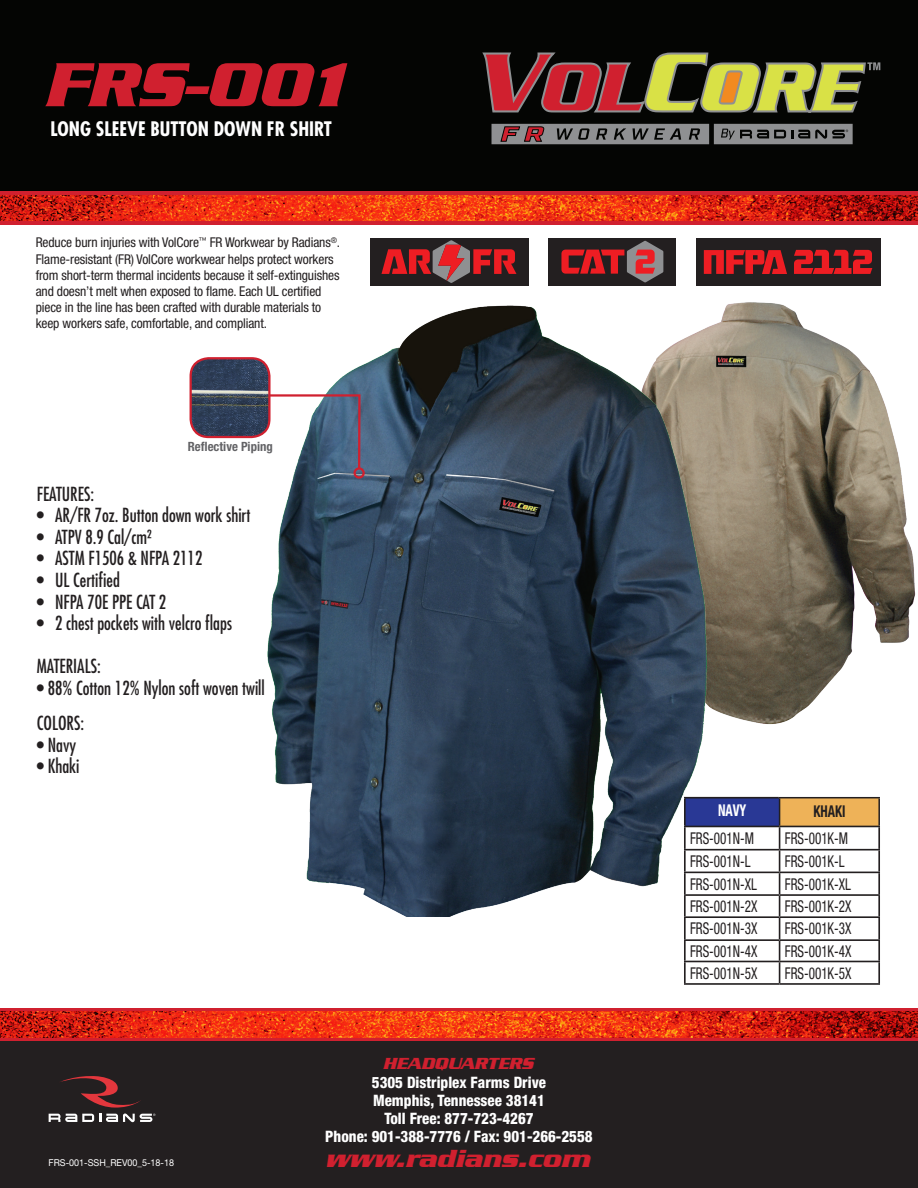
<style>
.page{position:relative;width:918px;height:1188px;background:#fff}
.page>*{position:absolute;margin:0;border:0;box-sizing:border-box;transform-origin:0 0}
.t1{font:italic 700 64.5px "Serpentine D";color:#d0202f}
.t2{font:italic 700 25.5px "Serpentine D";color:#d0202f}
.t3{font:700 condensed 19.5px "Futura";color:#fff}
.t4{font:condensed 18.9px/35.1px "Futura";color:#231f20;scale:.95 1}
.t5{font:italic 700 16.5px "Serpentine D";color:#d0202f}
.t6{font:condensed 16.35px "Helvetica Neue LT Std";color:#231f20;scale:.81 1}
.t7{font:700 condensed 16.35px "Helvetica Neue LT Std";color:#231f20;scale:.81 1}
.t8{font:700 condensed 16.35px "Helvetica Neue LT Std";color:#fff;scale:.81 1}
.t9{font:800 condensed 15.75px/18px "Helvetica Neue LT Std";color:#fff;text-align:center;scale:.95 1}
.t10{font:condensed 13.5px/16.2px "Helvetica Neue LT Std";letter-spacing:-.01em;color:#231f20}
.t11{font:700 condensed 12.75px "Helvetica Neue LT Std";color:#636366}
.t12{font:9.45px "Helvetica Neue LT Std";color:#fff;scale:.95 1}
</style>
<div class="page">
<div style="left:0;top:1041px;width:918px;height:147px;background:#231f20"></div>
<div style="left:0;top:0;width:918px;height:208px;background:#040503"></div>
<svg style="left:59px;top:1074px;width:82px;height:34px;background:#452325"></svg>
<svg style="left:49px;top:1114px;width:106px;height:8px"></svg>
<svg style="left:0;top:1011px;width:918px;height:27px;background:#dd2f11"></svg>
<svg style="left:0;top:194px;width:918px;height:27px;background:#dc2f12"></svg>
<hr style="left:0;top:1008px;width:918px;height:3px;background:#d0202f">
<hr style="left:0;top:191px;width:918px;height:3px;background:#d0202f">
<hr style="left:0;top:1038px;width:918px;height:3px;background:#d0202f">
<hr style="left:0;top:221px;width:918px;height:3px;background:#d0202f">
<div style="left:685px;top:798px;width:95px;height:28px;background:#293895"></div>
<div style="left:780px;top:798px;width:99px;height:28px;background:#eeb258"></div>
<hr style="left:684px;top:797px;width:95px;height:2px;background:#231f20">
<hr style="left:684px;top:826px;width:96px;height:1px;background:#231f20">
<hr style="left:780px;top:826px;width:100px;height:1px;background:#231f20">
<hr style="left:878px;top:827px;width:2px;height:22px;background:#231f20">
<hr style="left:684px;top:849px;width:96px;height:2px;background:#231f20">
<hr style="left:780px;top:849px;width:100px;height:2px;background:#231f20">
<hr style="left:878px;top:851px;width:2px;height:21px;background:#231f20">
<hr style="left:684px;top:872px;width:96px;height:1px;background:#231f20">
<hr style="left:780px;top:872px;width:100px;height:1px;background:#231f20">
<hr style="left:878px;top:873px;width:2px;height:21px;background:#231f20">
<hr style="left:684px;top:894px;width:96px;height:2px;background:#231f20">
<hr style="left:780px;top:894px;width:100px;height:2px;background:#231f20">
<hr style="left:878px;top:896px;width:2px;height:20px;background:#231f20">
<hr style="left:684px;top:916px;width:96px;height:2px;background:#231f20">
<hr style="left:684px;top:918px;width:2px;height:21px;background:#231f20">
<hr style="left:780px;top:916px;width:100px;height:2px;background:#231f20">
<hr style="left:878px;top:918px;width:2px;height:21px;background:#231f20">
<hr style="left:684px;top:939px;width:96px;height:2px;background:#231f20">
<hr style="left:684px;top:941px;width:2px;height:20px;background:#231f20">
<hr style="left:780px;top:939px;width:100px;height:2px;background:#231f20">
<hr style="left:878px;top:941px;width:2px;height:20px;background:#231f20">
<hr style="left:684px;top:961px;width:96px;height:1px;background:#231f20">
<hr style="left:684px;top:962px;width:2px;height:21px;background:#231f20">
<hr style="left:780px;top:961px;width:100px;height:1px;background:#231f20">
<hr style="left:878px;top:962px;width:2px;height:21px;background:#231f20">
<hr style="left:684px;top:983px;width:96px;height:2px;background:#231f20">
<hr style="left:780px;top:983px;width:100px;height:2px;background:#231f20">
<hr style="left:779px;top:797px;width:101px;height:1px;background:#231f20">
<svg style="left:779px;top:798px;width:1px;height:185px"></svg>
<hr style="left:878px;top:798px;width:2px;height:28px;background:#231f20">
<svg style="left:482px;top:52px;width:398px;height:61px"></svg>
<div style="left:714px;top:124px;width:139px;height:20px;background:#8f9092"></div>
<svg style="left:721px;top:129px;width:127px;height:11px"></svg>
<svg style="left:492px;top:124px;width:217px;height:20px;background:#7b7375"></svg>
<img style="left:735px;top:285px;width:181px;height:439px">
<img style="left:257px;top:285px;width:478px;height:632px">
<div style="left:696px;top:238px;width:184px;height:47px;background:#231f20"></div>
<svg style="left:794px;top:250px;width:78px;height:24px"></svg>
<svg style="left:704px;top:250px;width:83px;height:24px"></svg>
<div style="left:549px;top:238px;width:127px;height:47px;background:#231f20"></div>
<svg style="left:561px;top:241px;width:102px;height:42px"></svg>
<div style="left:370px;top:238px;width:159px;height:47px;background:#231f20"></div>
<svg style="left:382px;top:240px;width:134px;height:43px"></svg>
<svg style="left:201px;top:393px;width:161px;height:78px"></svg>
<div style="left:354px;top:467px;width:11px;height:12px;border:2px solid #d0202f;border-radius:50%"></div>
<img style="left:191px;top:358px;width:78px;height:79px">
<div style="left:190px;top:357px;width:81px;height:81px;border:2px solid #d0202f;border-radius:18px"></div>
<h1 class="t1" style="left:47px;top:48px;width:312px">FRS-001</h1>
<h3 class="t3" style="left:50px;top:116px;width:283px">LONG SLEEVE BUTTON DOWN FR SHIRT</h3>
<p class="t10" style="left:36px;top:234px;width:306px">Reduce burn injuries with VolCore<sup>™</sup> FR Workwear by Radians<sup>®</sup>.<br>Flame-resistant (FR) VolCore workwear helps protect workers from short-term thermal incidents because it self-extinguishes and doesn’t melt when exposed to flame. Each UL certified piece in the line has been crafted with durable materials to keep workers safe, comfortable, and compliant.</p>
<p class="t11" style="left:188px;top:439px;width:86px">Reflective Piping</p>
<h3 class="t4" style="left:37px;top:476px;width:62px">FEATURES:</h3>
<h3 class="t4" style="left:37px;top:497px;width:226px">• AR/FR 7oz. Button down work shirt</h3>
<h3 class="t4" style="left:37px;top:519px;width:122px">• ATPV 8.9 Cal/cm²</h3>
<h3 class="t4" style="left:37px;top:540px;width:176px">• ASTM F1506 &amp; NFPA 2112</h3>
<h3 class="t4" style="left:37px;top:562px;width:89px">• UL Certified</h3>
<h3 class="t4" style="left:37px;top:584px;width:138px">• NFPA 70E PPE CAT 2</h3>
<h3 class="t4" style="left:37px;top:605px;width:207px">• 2 chest pockets with velcro flaps</h3>
<h3 class="t4" style="left:37px;top:648px;width:69px">MATERIALS:</h3>
<h3 class="t4" style="left:37px;top:670px;width:241px">• 88% Cotton 12% Nylon soft woven twill<br>COLORS:</h3>
<h3 class="t4" style="left:37px;top:727px;width:43px">• Navy</h3>
<h3 class="t4" style="left:37px;top:748px;width:46px">• Khaki</h3>
<p class="t12" style="left:49px;top:1157px;width:134px">FRS-001-SSH_REV00_5-18-18</p>
<p class="t5" style="left:384px;top:1054px;width:152px">HEADQUARTERS</p>
<p class="t9" style="left:325px;top:1073px;width:283px">5305 Distriplex Farms Drive<br>Memphis, Tennessee 38141<br>Toll Free: 877-723-4267<br>Phone: 901-388-7776 / Fax: 901-266-2558</p>
<h2 class="t2" style="left:327px;top:1144px;width:266px">www.radians.com</h2>
<p class="t8" style="left:718px;top:800px;width:37px">NAVY</p>
<p class="t7" style="left:813px;top:801px;width:41px">KHAKI</p>
<p class="t6" style="left:690px;top:829px;width:80px">FRS-001N-M</p>
<p class="t6" style="left:785px;top:829px;width:80px">FRS-001K-M</p>
<p class="t6" style="left:690px;top:852px;width:76px">FRS-001N-L</p>
<p class="t6" style="left:785px;top:852px;width:75px">FRS-001K-L</p>
<p class="t6" style="left:690px;top:874px;width:84px">FRS-001N-XL</p>
<p class="t6" style="left:785px;top:874px;width:83px">FRS-001K-XL</p>
<p class="t6" style="left:690px;top:897px;width:85px">FRS-001N-2X</p>
<p class="t6" style="left:785px;top:897px;width:84px">FRS-001K-2X</p>
<p class="t6" style="left:690px;top:919px;width:85px">FRS-001N-3X</p>
<p class="t6" style="left:785px;top:919px;width:84px">FRS-001K-3X</p>
<p class="t6" style="left:690px;top:941px;width:85px">FRS-001N-4X</p>
<p class="t6" style="left:785px;top:941px;width:84px">FRS-001K-4X</p>
<p class="t6" style="left:690px;top:963px;width:85px">FRS-001N-5X</p>
<p class="t6" style="left:785px;top:963px;width:84px">FRS-001K-5X</p>
</div>
